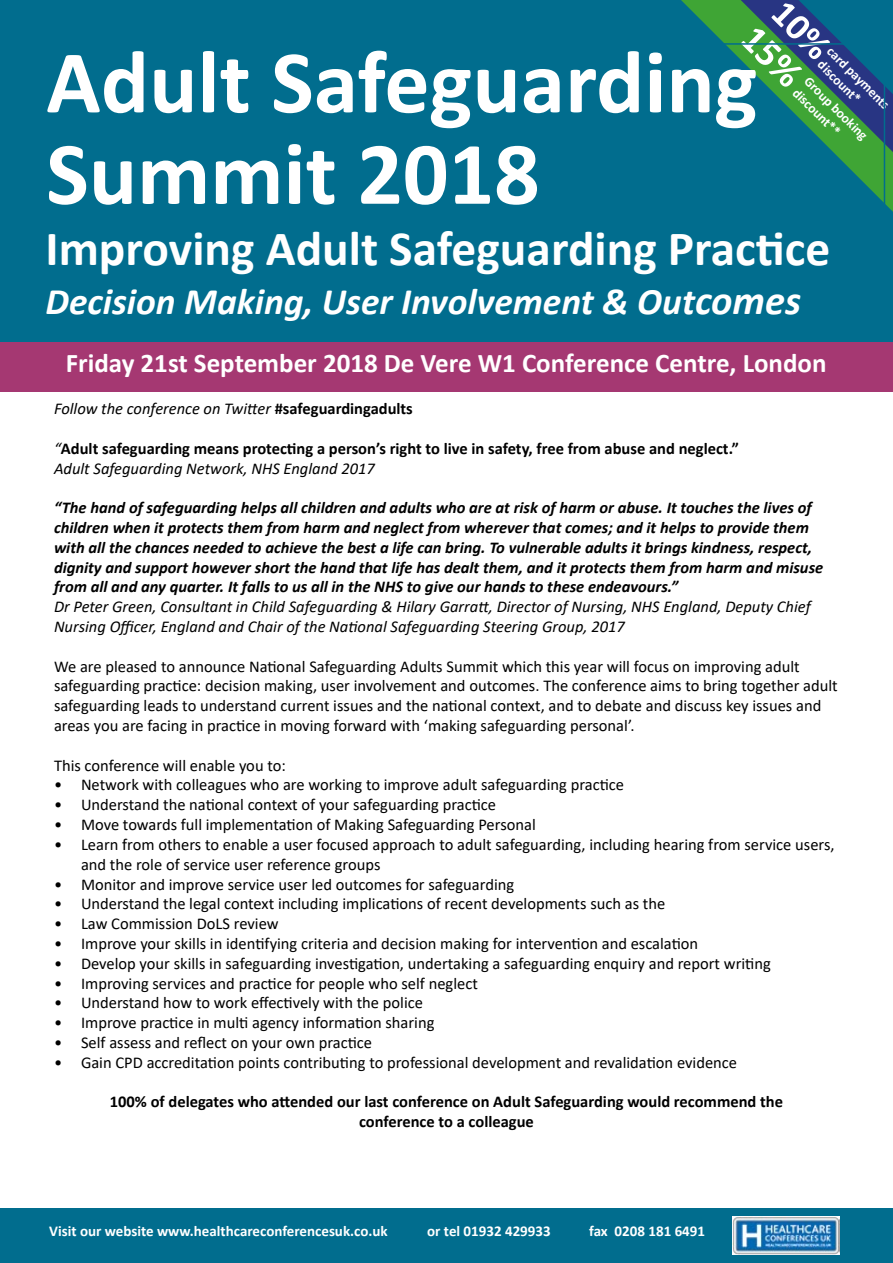
<style>
.page{position:relative;width:893px;height:1263px;background:#fff}
.page>*{position:absolute;margin:0;border:0;box-sizing:border-box;transform-origin:0 0}
.t1{font:700 90px/91.5px "Calibri";color:#fff}
.t2{font:700 49.5px "Calibri";color:#fff}
.t3{font:italic 700 37.5px "Calibri";color:#fff}
.t4{font:700 27px "Calibri";color:#fff}
.t5{font:16.5px/19.8px "Calibri";color:#000}
.t6{font:italic 700 16.5px/19.8px "Calibri";color:#000}
.t7{font:700 16.5px/19.8px "Calibri";color:#000}
.t8{font:italic 16.5px/19.8px "Calibri";color:#000}
.t9{font:700 15px "Calibri";color:#fff}
.t10{font:700 13.5px/16.2px "Calibri";color:#fff}
.s1{font-size:40.5px}
.s2{font-weight:700;font-style:normal}
.s3{font-weight:400;font-style:italic}
</style>
<div class="page">
<div style="left:0;top:0;width:893px;height:367px;background:#016d8e"></div>
<div style="left:0;top:342px;width:893px;height:49px;background:#a53872"></div>
<div style="left:0;top:1209px;width:893px;height:54px;background:#016d8e"></div>
<img style="left:732px;top:1216px;width:107px;height:38px">
<svg style="left:681px;top:0;width:212px;height:212px"></svg>
<p class="t10" style="left:835px;top:43px;width:84px;rotate:45deg">card payments discount*</p>
<h1 class="t1" style="left:46px;top:35px;width:713px">Adult Safeguarding<br>Summit 2018</h1>
<h2 class="t2" style="left:45px;top:214px;width:786px">Improving Adult Safeguarding Practice</h2>
<h3 class="t3" style="left:45px;top:275px;width:757px">Decision Making, User Involvement &amp; Out<span class="s1">comes</span></h3>
<p class="t10" style="left:812px;top:73px;width:85px;rotate:45deg">Group booking discount**</p>
<h3 class="t4" style="left:66px;top:344px;width:762px">Friday 21st September 2018 De Vere W1 Conference Centre, London</h3>
<p class="t8" style="left:54px;top:398px;width:360px">Follow the conference on Twitter <span class="s2">#safeguardingadults</span></p>
<p class="t7" style="left:54px;top:438px;width:686px"><span class="s3">“</span>Adult safeguarding means protecting a person’s right to live in safety, free from abuse and neglect.”<br><span class="s3">Adult Safeguarding Network, NHS England 2017</span></p>
<p class="t6" style="left:54px;top:497px;width:771px">“The hand of safeguarding helps all children and adults who are at risk of harm or abuse. It touches the lives of children when it protects them from harm and neglect from wherever that comes; and it helps to provide them with all the chances needed to achieve the best a life can bring. To vulnerable adults it brings kindness, respect, dignity and support however short the hand that life has dealt them, and it protects them from harm and misuse from all and any quarter. It falls to us all in the NHS to give our hands to these endeavours.”</p>
<p class="t8" style="left:54px;top:596px;width:758px">Dr Peter Green, Consultant in Child Safeguarding &amp; Hilary Garratt, Director of Nursing, NHS England, Deputy Chief<br>Nursing Officer, England and Chair of the National Safeguarding Steering Group, 2017</p>
<p class="t5" style="left:54px;top:656px;width:785px">We are pleased to announce National Safeguarding Adults Summit which this year will focus on improving adult safeguarding practice: decision making, user involvement and outcomes. The conference aims to bring together adult safeguarding leads to understand current issues and the national context, and to debate and discuss key issues and areas you are facing in practice in moving forward with ‘making safeguarding personal’.</p>
<p class="t5" style="left:54px;top:755px;width:233px">This conference will enable you to:</p>
<p class="t5" style="left:54px;top:775px;width:572px">• Network with colleagues who are working to improve adult safeguarding practice</p>
<p class="t5" style="left:54px;top:794px;width:444px">• Understand the national context of your safeguarding practice</p>
<p class="t5" style="left:54px;top:814px;width:483px">• Move towards full implementation of Making Safeguarding Personal</p>
<p class="t5" style="left:81px;top:834px;width:755px;text-indent:-27px">• Learn from others to enable a user focused approach to adult safeguarding, including hearing from service users, and the role of service user reference groups</p>
<p class="t5" style="left:54px;top:874px;width:462px">• Monitor and improve service user led outcomes for safeguarding</p>
<p class="t5" style="left:54px;top:893px;width:613px">• Understand the legal context including implications of recent developments such as the</p>
<p class="t5" style="left:54px;top:913px;width:226px">• Law Commission DoLS review</p>
<p class="t5" style="left:54px;top:933px;width:646px">• Improve your skills in identifying criteria and decision making for intervention and escalation</p>
<p class="t5" style="left:54px;top:953px;width:718px">• Develop your skills in safeguarding investigation, undertaking a safeguarding enquiry and report writing</p>
<p class="t5" style="left:54px;top:973px;width:425px">• Improving services and practice for people who self neglect</p>
<p class="t5" style="left:54px;top:992px;width:371px">• Understand how to work effectively with the police</p>
<p class="t5" style="left:54px;top:1012px;width:382px">• Improve practice in multi agency information sharing</p>
<p class="t5" style="left:54px;top:1032px;width:320px">• Self assess and reflect on your own practice</p>
<p class="t5" style="left:54px;top:1052px;width:685px">• Gain CPD accreditation points contributing to professional development and revalidation evidence</p>
<p class="t7" style="left:110px;top:1092px;width:675px;text-align:center">100% of delegates who attended our last conference on Adult Safeguarding would recommend the conference to a colleague</p>
<p class="t9" style="left:49px;top:1220px;width:340px">Visit our website www.healthcareconferencesuk.co.uk</p>
<p class="t9" style="left:427px;top:1220px;width:125px">or tel 01932 429933</p>
<p class="t9" style="left:589px;top:1220px;width:117px">fax 0208 181 6491</p>
</div>
